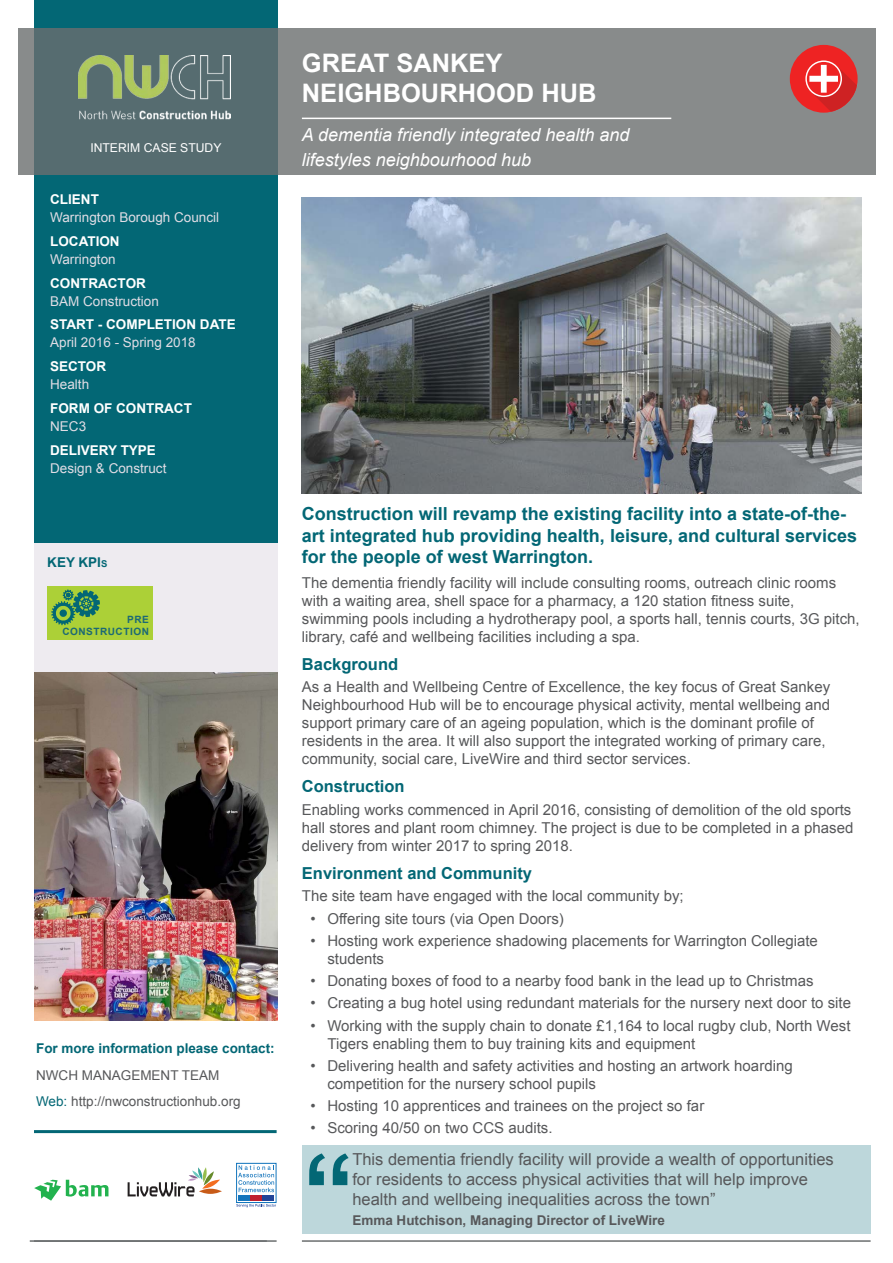
<style>
.page{position:relative;width:893px;height:1263px;background:#fff}
.page>*{position:absolute;margin:0;border:0;box-sizing:border-box;transform-origin:0 0}
.CS_Main_Title_Header{font:700 25.5px/30.6px "Arial";color:#fff}
.CS_Body_Copy_Intro_D{font:700 18px/21.6px "Arial";color:#036775}
.CS_Main_Title_Sub_He{font:italic 18px/24.6px "Arial";color:#fff}
.CS_Quote_Text{font:16.5px/19.8px "Arial";color:#57585a}
.CS_Body_Copy_Sub_Hea{font:700 16.5px "Arial";color:#036775}
.CS_Body_Copy{font:15px/18px "Arial";color:#57585a}
.Pre_-_con_CS_Side_Ba{font:13.5px "Arial";color:#e1dde5}
.CS_Side_Bar_Informat{font:700 13.5px "Arial";color:#fff}
.t1{font:13.5px "Arial";color:#57585a}
.CS_Quote_Author{font:700 13.5px "Arial";color:#57585a}
.Contact{font:700 13.5px "Arial";color:#036775}
.CS_Side_Bar_Informat-2{font:700 13.5px "Arial";color:#036775}
.t2{font:12.15px "Arial";color:#fff}
.t3{font:700 10.05px "Arial";letter-spacing:.05em;color:#1c6975}
.s1{font-size:9.45px}
.s2{color:#036775}
</style>
<div class="page">
<div style="left:34px;top:0;width:244px;height:543px;background:#036775"></div>
<svg style="left:18px;top:28px;width:857px;height:147px;background:#7c8384"></svg>
<hr style="left:34px;top:1240px;width:243px;height:2px;background:#6b6e6f">
<hr style="left:34px;top:1130px;width:243px;height:3px;background:#036775">
<img style="left:79px;top:55px;width:152px;height:65px">
<hr style="left:302px;top:1240px;width:569px;height:2px;background:#6b6e6f">
<img style="left:34px;top:672px;width:244px;height:348px">
<hr style="left:30px;top:1240px;width:237px;height:2px;background:#6b6e6f">
<hr style="left:302px;top:118px;width:369px;height:1px;background:#fff">
<img style="left:302px;top:198px;width:559px;height:295px">
<div style="left:238px;top:1196px;width:11px;height:5px;background:#1575bc"></div>
<div style="left:251px;top:1196px;width:11px;height:5px;background:#bf1f2e"></div>
<div style="left:263px;top:1196px;width:11px;height:5px;background:#214498"></div>
<svg style="left:238px;top:1165px;width:36px;height:27px"></svg>
<svg style="left:236px;top:1204px;width:40px;height:3px"></svg>
<div style="left:236px;top:1163px;width:40px;height:40px;border:1px solid #1074bc"></div>
<svg style="left:34px;top:1180px;width:74px;height:21px"></svg>
<svg style="left:128px;top:1167px;width:92px;height:29px"></svg>
<svg style="left:199px;top:1189px;width:23px;height:5px"></svg>
<div style="left:790px;top:45px;width:68px;height:68px;background:#ee2323;border-radius:50%"></div>
<svg style="left:805px;top:60px;width:52px;height:52px"></svg>
<div style="left:34px;top:543px;width:244px;height:129px;background:#eeebf0"></div>
<div style="left:47px;top:586px;width:106px;height:54px;background:#acd037"></div>
<svg style="left:51px;top:589px;width:49px;height:36px"></svg>
<div style="left:302px;top:1145px;width:569px;height:88px;background:#bdd7db"></div>
<svg style="left:309px;top:1153px;width:40px;height:32px"></svg>
<p class="t2" style="left:90px;top:139px;width:133px">INTERIM CASE STUDY</p>
<p class="CS_Side_Bar_Informat" style="left:50px;top:190px;width:50px">CLIENT</p>
<p class="Pre_-_con_CS_Side_Ba" style="left:50px;top:208px;width:171px">Warrington Borough Council</p>
<p class="CS_Side_Bar_Informat" style="left:50px;top:232px;width:71px">LOCATION</p>
<p class="Pre_-_con_CS_Side_Ba" style="left:50px;top:250px;width:67px">Warrington</p>
<p class="CS_Side_Bar_Informat" style="left:50px;top:274px;width:97px">CONTRACTOR</p>
<p class="Pre_-_con_CS_Side_Ba" style="left:50px;top:292px;width:110px">BAM Construction</p>
<p class="CS_Side_Bar_Informat" style="left:50px;top:316px;width:187px">START - COMPLETION DATE</p>
<p class="Pre_-_con_CS_Side_Ba" style="left:50px;top:334px;width:147px">April 2016 - Spring 2018</p>
<p class="CS_Side_Bar_Informat" style="left:50px;top:357px;width:58px">SECTOR</p>
<p class="Pre_-_con_CS_Side_Ba" style="left:50px;top:375px;width:41px">Health</p>
<p class="CS_Side_Bar_Informat" style="left:50px;top:399px;width:143px">FORM OF CONTRACT</p>
<p class="Pre_-_con_CS_Side_Ba" style="left:50px;top:417px;width:38px">NEC3</p>
<p class="CS_Side_Bar_Informat" style="left:50px;top:441px;width:107px">DELIVERY TYPE</p>
<p class="Pre_-_con_CS_Side_Ba" style="left:50px;top:459px;width:118px">Design &amp; Construct</p>
<p class="CS_Side_Bar_Informat-2" style="left:47px;top:553px;width:62px">KEY KPI<span class="s1">s</span></p>
<p class="t3" style="left:127px;top:613px;width:23px">PRE</p>
<p class="t3" style="left:62px;top:625px;width:88px">CONSTRUCTION</p>
<p class="Contact" style="left:36px;top:1040px;width:240px">For more information please contact:</p>
<p class="t1" style="left:36px;top:1066px;width:185px">NWCH MANAGEMENT TEAM</p>
<p class="t1" style="left:36px;top:1093px;width:206px"><span class="s2">Web:</span> http://nwconstructionhub.org</p>
<p class="CS_Main_Title_Header" style="left:302px;top:48px;width:296px">GREAT SANKEY<br>NEIGHBOURHOOD HUB</p>
<p class="CS_Main_Title_Sub_He" style="left:302px;top:123px;width:329px">A dementia friendly integrated health and lifestyles neighbourhood hub</p>
<p class="CS_Body_Copy_Intro_D" style="left:302px;top:503px;width:557px">Construction will revamp the existing facility into a state-of-the&shy;art integrated hub providing health, leisure, and cultural services for the people of west Warrington.</p>
<p class="CS_Body_Copy" style="left:302px;top:573px;width:559px">The dementia friendly facility will include consulting rooms, outreach clinic rooms with a waiting area, shell space for a pharmacy, a 120 station fitness suite, swimming pools including a hydrotherapy pool, a sports hall, tennis courts, 3G pitch, library, café and wellbeing facilities including a spa.</p>
<p class="CS_Body_Copy_Sub_Hea" style="left:302px;top:653px;width:98px">Background</p>
<p class="CS_Body_Copy" style="left:302px;top:678px;width:530px">As a Health and Wellbeing Centre of Excellence, the key focus of Great Sankey Neighbourhood Hub will be to encourage physical activity, mental wellbeing and support primary care of an ageing population, which is the dominant profile of residents in the area. It will also support the integrated working of primary care, community, social care, LiveWire and third sector services.</p>
<p class="CS_Body_Copy_Sub_Hea" style="left:302px;top:776px;width:104px">Construction</p>
<p class="CS_Body_Copy" style="left:302px;top:801px;width:553px">Enabling works commenced in April 2016, consisting of demolition of the old sports hall stores and plant room chimney. The project is due to be completed in a phased delivery from winter 2017 to spring 2018.</p>
<p class="CS_Body_Copy_Sub_Hea" style="left:302px;top:862px;width:232px">Environment and Community</p>
<p class="CS_Body_Copy" style="left:302px;top:887px;width:383px">The site team have engaged with the local community by;</p>
<p class="CS_Body_Copy" style="left:310px;top:909px;width:255px">• Offering site tours (via Open Doors)</p>
<p class="CS_Body_Copy" style="left:327px;top:932px;width:492px;text-indent:-17px">• Hosting work experience shadowing placements for Warrington Collegiate students</p>
<p class="CS_Body_Copy" style="left:310px;top:972px;width:505px">• Donating boxes of food to a nearby food bank in the lead up to Christmas</p>
<p class="CS_Body_Copy" style="left:310px;top:994px;width:542px">• Creating a bug hotel using redundant materials for the nursery next door to site</p>
<p class="CS_Body_Copy" style="left:327px;top:1016px;width:525px;text-indent:-17px">• Working with the supply chain to donate £1,164 to local rugby club, North West<br>Tigers enabling them to buy training kits and equipment</p>
<p class="CS_Body_Copy" style="left:327px;top:1057px;width:467px;text-indent:-17px">• Delivering health and safety activities and hosting an artwork hoarding competition for the nursery school pupils</p>
<p class="CS_Body_Copy" style="left:310px;top:1097px;width:395px">• Hosting 10 apprentices and trainees on the project so far</p>
<p class="CS_Body_Copy" style="left:310px;top:1119px;width:244px">• Scoring 40/50 on two CCS audits.</p>
<p class="CS_Quote_Text" style="left:352px;top:1150px;width:483px">This dementia friendly facility will provide a wealth of opportunities for residents to access physical activities that will help improve health and wellbeing inequalities across the town”</p>
<p class="CS_Quote_Author" style="left:352px;top:1212px;width:314px">Emma Hutchison, Managing Director of LiveWire</p>
</div>
